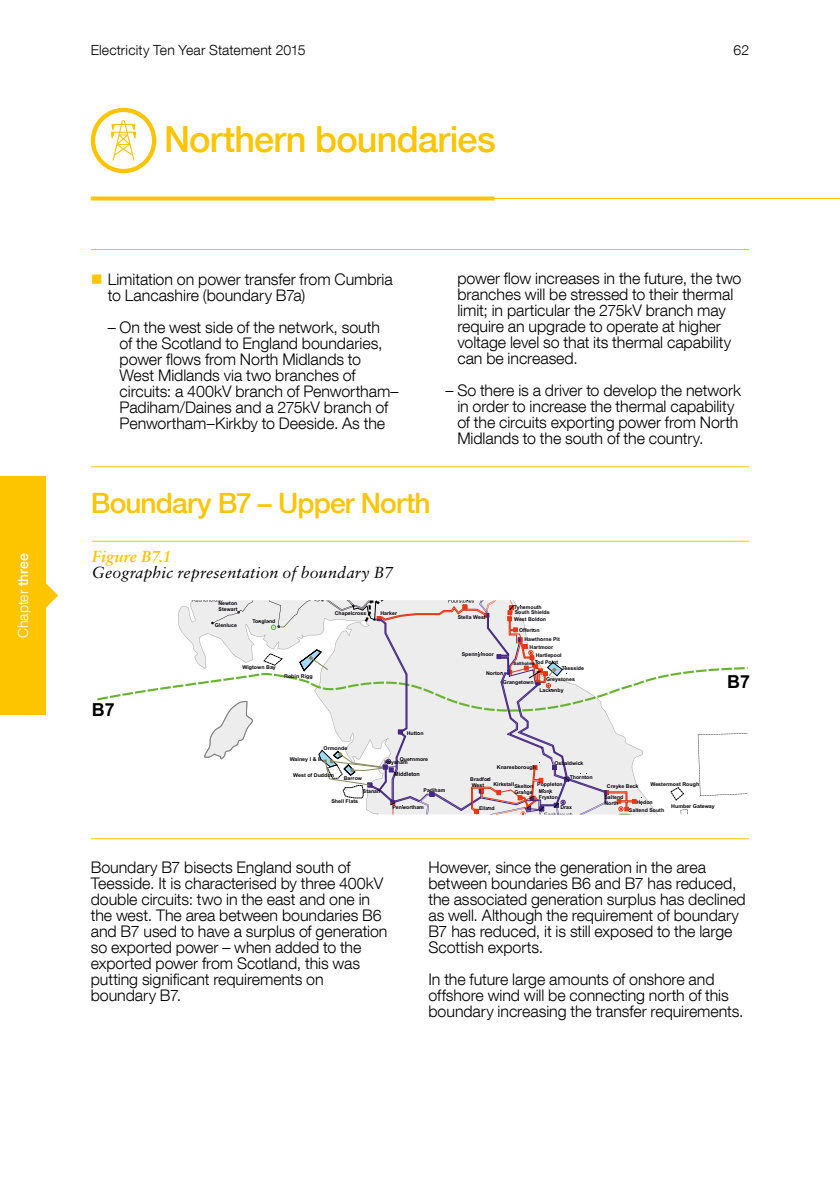
<style>
.page{position:relative;width:840px;height:1191px;background:#fff}
.page>*{position:absolute;margin:0;border:0;box-sizing:border-box;transform-origin:0 0}
.t1{font:500 36px "Helvetica Neue LT Com";letter-spacing:-.02em;color:#fdc400}
.t2{font:500 28px "Helvetica Neue LT Com";letter-spacing:-.03em;color:#fdc400}
.t3{font:700 18px "Arial";color:#000}
.t4{font:300 16px/16px "Helvetica Neue LT Com";letter-spacing:-.005em;color:#000}
.t5{font:italic 16px "Sabon";letter-spacing:.01em;color:#000}
.t6{font:italic 700 16px "Sabon";color:#fdc400}
.t7{font:300 14px "Helvetica Neue LT Com";letter-spacing:.01em;color:#000}
.t8{font:300 14px "Helvetica Neue LT Com";color:#fff}
.t9{font:700 5.8px "Arial";color:#050008;scale:.93 1}
.t10{font:700 5.2px/5.8px "Arial";color:#050008}
.t11{font:700 5.2px "Arial";color:#000}
.t12{font:700 4.6px "Arial";color:#050008}
.s1{font-weight:500}
.s2{color:#fdc400}
</style>
<div class="page">
<div style="left:0;top:476px;width:45px;height:238px;background:#fdc400"></div>
<svg style="left:45px;top:583px;width:13px;height:25px"></svg>
<hr style="left:91px;top:838px;width:657px;height:1px;background:#fdc400">
<hr style="left:92px;top:541px;width:656px;height:1px;background:#fdc400">
<svg style="left:97px;top:600px;width:650px;height:214px"></svg>
<hr style="left:91px;top:466px;width:657px;height:1px;background:#fdc400">
<hr style="left:91px;top:249px;width:657px;height:1px;background:#fdc400">
<hr style="left:91px;top:198px;width:748px;height:1px;background:#fdc400">
<svg style="left:91px;top:196px;width:403px;height:4px;fill:#fdc400"></svg>
<svg style="left:91px;top:108px;width:65px;height:65px"></svg>
<p class="t8" style="left:15px;top:638px;width:86px;rotate:-90deg">Chapter <span class="s1">three</span></p>
<p class="t7" style="left:91px;top:42px;width:216px">Electricity Ten Year Statement 2015</p>
<p class="t7" style="left:733px;top:42px;width:17px">62</p>
<h1 class="t1" style="left:164px;top:117px;width:333px">Northern boundaries</h1>
<p class="t4" style="left:108px;top:270px;width:286px;text-indent:-17px"><span class="s2">■</span> Limitation on power transfer from Cumbria to Lancashire (boundary B7a)</p>
<p class="t4" style="left:120px;top:318px;width:280px;text-indent:-12px">– On the west side of the network, south<br>of the Scotland to England boundaries, power flows from North Midlands to West Midlands via two branches of circuits: a 400kV branch of Penwortham– Padiham/Daines and a 275kV branch of Penwortham–Kirkby to Deeside. As the</p>
<p class="t4" style="left:457px;top:270px;width:285px">power flow increases in the future, the two branches will be stressed to their thermal limit; in particular the 275kV branch may require an upgrade to operate at higher voltage level so that its thermal capability can be increased.</p>
<p class="t4" style="left:457px;top:382px;width:285px;text-indent:-12px">– So there is a driver to develop the network in order to increase the thermal capability of the circuits exporting power from North Midlands to the south of the country.</p>
<h2 class="t2" style="left:91px;top:486px;width:341px">Boundary B7 – Upper North</h2>
<p class="t6" style="left:92px;top:546px;width:81px">Figure B7.1</p>
<p class="t5" style="left:92px;top:563px;width:303px">Geographic representation of boundary B7</p>
<p class="t3" style="left:92px;top:698px;width:24px">B7</p>
<p class="t10" style="left:218px;top:601px;width:20px">Newton<br>Stewart</p>
<p class="t10" style="left:215px;top:622px;width:24px">Glenluce</p>
<p class="t10" style="left:252px;top:619px;width:24px">Tongland</p>
<p class="t11" style="left:242px;top:664px;width:35px">Wigtown Bay</p>
<p class="t10" style="left:284px;top:673px;width:30px">Robin Rigg</p>
<p class="t10" style="left:334px;top:611px;width:33px">Chapelcross</p>
<p class="t10" style="left:380px;top:610px;width:18px">Harker</p>
<p class="t10" style="left:323px;top:745px;width:25px">Ormonde</p>
<p class="t10" style="left:406px;top:731px;width:18px">Hutton</p>
<p class="t10" style="left:513px;top:604px;width:29px">Tynemouth</p>
<p class="t10" style="left:514px;top:609px;width:37px;line-height:6.6px">South Shields<br>West Boldon</p>
<p class="t10" style="left:524px;top:636px;width:37px">Hawthorne Pit</p>
<p class="t10" style="left:534px;top:652px;width:29px;line-height:6.4px">Hartlepool<br>Tod Point</p>
<p class="t10" style="left:502px;top:679px;width:32px">Grangetown</p>
<p class="t10" style="left:457px;top:614px;width:29px">Stella West</p>
<p class="t10" style="left:518px;top:627px;width:22px">Offerton</p>
<p class="t10" style="left:529px;top:644px;width:25px">Hartmoor</p>
<p class="t10" style="left:461px;top:651px;width:34px">Spennymoor</p>
<p class="t12" style="left:513px;top:660px;width:23px">Saltholme</p>
<p class="t10" style="left:561px;top:665px;width:24px">Teesside</p>
<p class="t10" style="left:486px;top:670px;width:19px">Norton</p>
<p class="t10" style="left:546px;top:676px;width:30px">Greystones</p>
<p class="t10" style="left:539px;top:687px;width:26px">Lackenby</p>
<p class="t3" style="left:726px;top:669px;width:24px">B7</p>
<p class="t10" style="left:289px;top:756px;width:33px">Walney I &amp; II</p>
<p class="t11" style="left:293px;top:772px;width:42px">West of Duddon</p>
<p class="t10" style="left:343px;top:776px;width:20px">Barrow</p>
<p class="t10" style="left:399px;top:756px;width:30px">Quernmore</p>
<p class="t10" style="left:384px;top:760px;width:25px">Heysham</p>
<p class="t9" style="left:394px;top:770px;width:29px">Middleton</p>
<p class="t10" style="left:362px;top:789px;width:19px">Stanah</p>
<p class="t10" style="left:423px;top:787px;width:23px">Padiham</p>
<p class="t11" style="left:331px;top:797px;width:28px">Shell Flats</p>
<p class="t10" style="left:392px;top:804px;width:33px">Penwortham</p>
<p class="t10" style="left:496px;top:764px;width:41px">Knaresborough</p>
<p class="t10" style="left:554px;top:760px;width:31px">Osbaldwick</p>
<p class="t10" style="left:569px;top:774px;width:25px">Thornton</p>
<p class="t10" style="left:470px;top:776px;width:22px">Bradford<br>West</p>
<p class="t10" style="left:537px;top:781px;width:27px">Poppleton</p>
<p class="t10" style="left:514px;top:781px;width:40px;line-height:7.8px;text-indent:-21px">KirkstallSkelton<br>Grange Monk</p>
<p class="t10" style="left:538px;top:794px;width:21px">Fryston</p>
<p class="t10" style="left:479px;top:805px;width:17px">Elland</p>
<p class="t10" style="left:560px;top:804px;width:13px">Drax</p>
<p class="t11" style="left:650px;top:781px;width:50px">Westermost Rough</p>
<p class="t11" style="left:670px;top:802px;width:45px">Humber Gateway</p>
<p class="t10" style="left:606px;top:783px;width:33px">Creyke Beck</p>
<p class="t10" style="left:604px;top:794px;width:20px">Saltend<br>North</p>
<p class="t10" style="left:636px;top:799px;width:18px">Hedon</p>
<p class="t10" style="left:628px;top:807px;width:37px">Saltend South</p>
<p class="t4" style="left:91px;top:859px;width:298px">Boundary B7 bisects England south of Teesside. It is characterised by three 400kV double circuits: two in the east and one in the west. The area between boundaries B6 and B7 used to have a surplus of generation so exported power – when added to the exported power from Scotland, this was putting significant requirements on boundary B7.</p>
<p class="t4" style="left:428px;top:859px;width:318px">However, since the generation in the area between boundaries B6 and B7 has reduced, the associated generation surplus has declined as well. Although the requirement of boundary B7 has reduced, it is still exposed to the large Scottish exports.</p>
<p class="t4" style="left:428px;top:971px;width:316px">In the future large amounts of onshore and offshore wind will be connecting north of this boundary increasing the transfer requirements.</p>
</div>
